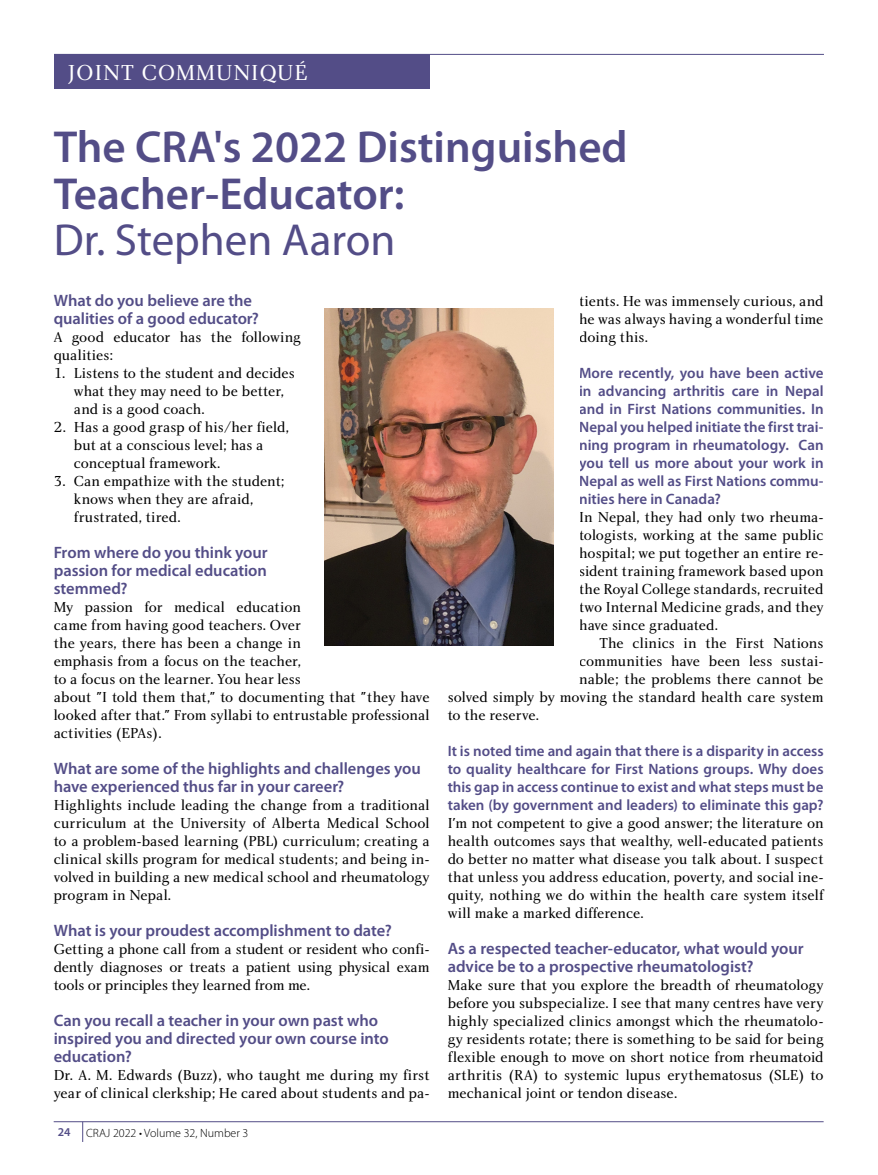
<style>
.page{position:relative;width:878px;height:1175px;background:#fff}
.page>*{position:absolute;margin:0;border:0;box-sizing:border-box;transform-origin:0 0}
.t1{font:600 45px/46.5px "Myriad Pro";color:#534d87}
.t2{font:45px "Myriad Pro";color:#534d87}
.t3{font:22.5px "Charlotte Book Plain";letter-spacing:.05em;color:#fff}
.t4{font:600 16.5px/18px "Myriad Pro";letter-spacing:-.005em;color:#534d87}
.t5{font:15px/18px "Charlotte Book Plain";color:#000}
.t6{font:600 15px/18px "Myriad Pro";color:#534d87;text-align:justify}
.t7{font:300 12px "Myriad Pro";color:#000}
.t8{font:600 12px "Myriad Pro";color:#534d87}
</style>
<div class="page">
<hr style="left:54px;top:54px;width:770px;height:1px;background:#534d87">
<div style="left:54px;top:54px;width:375px;height:35px;background:#534d87"></div>
<hr style="left:54px;top:1121px;width:769px;height:1px;background:#534d87">
<svg style="left:82px;top:1121px;width:1px;height:21px"></svg>
<img style="left:324px;top:308px;width:229px;height:337px">
<h2 class="t3" style="left:68px;top:59px;width:241px">JOINT COMMUNIQUÉ</h2>
<h1 class="t1" style="left:54px;top:125px;width:575px">The CRA's 2022 Distinguished<br>Teacher-Educator:</h1>
<h1 class="t2" style="left:54px;top:216px;width:343px">Dr. Stephen Aaron</h1>
<p class="t4" style="left:54px;top:292px;width:207px">What do you believe are the qualities of a good educator?</p>
<p class="t5" style="left:54px;top:328px;width:249px">A good educator has the following qualities:</p>
<p class="t5" style="left:74px;top:364px;width:222px;text-indent:-20px">1. Listens to the student and decides what they may need to be better, and is a good coach.</p>
<p class="t5" style="left:74px;top:418px;width:216px;text-indent:-20px">2. Has a good grasp of his/her field, but at a conscious level; has a conceptual framework.</p>
<p class="t5" style="left:74px;top:472px;width:212px;text-indent:-20px">3. Can empathize with the student; knows when they are afraid, frustrated, tired.</p>
<p class="t4" style="left:54px;top:544px;width:215px;text-align:justify">From where do you think your passion for medical education stemmed?</p>
<p class="t5" style="left:54px;top:598px;width:377px">My passion for medical education<br>came from having good teachers. Over<br>the years, there has been a change in<br>emphasis from a focus on the teacher,<br>to a focus on the learner. You hear less<br>about "I told them that," to documenting that "they have looked after that." From syllabi to entrustable professional activities (EPAs).</p>
<p class="t4" style="left:54px;top:760px;width:368px">What are some of the highlights and challenges you have experienced thus far in your career?</p>
<p class="t5" style="left:54px;top:796px;width:377px;text-align:justify">Highlights include leading the change from a traditional curriculum at the University of Alberta Medical School to a problem-based learning (PBL) curriculum; creating a clinical skills program for medical students; and being in&shy;volved in building a new medical school and rheumatology program in Nepal.</p>
<p class="t4" style="left:54px;top:922px;width:339px">What is your proudest accomplishment to date?</p>
<p class="t5" style="left:54px;top:940px;width:377px;text-align:justify">Getting a phone call from a student or resident who confi&shy;dently diagnoses or treats a patient using physical exam tools or principles they learned from me.</p>
<p class="t4" style="left:54px;top:1012px;width:336px">Can you recall a teacher in your own past who inspired you and directed your own course into education?</p>
<p class="t5" style="left:54px;top:1066px;width:377px">Dr. A. M. Edwards (Buzz), who taught me during my first year of clinical clerkship; He cared about students and pa-</p>
<p class="t8" style="left:58px;top:1125px;width:14px">24</p>
<p class="t7" style="left:86px;top:1126px;width:164px">CRAJ 2022 • Volume 32, Number 3</p>
<p class="t5" style="left:579px;top:292px;width:246px;text-align:justify">tients. He was immensely curious, and he was always having a wonderful time doing this.</p>
<p class="t6" style="left:579px;top:364px;width:246px">More recently, you have been active in advancing arthritis care in Nepal and in First Nations communities. In Nepal you helped initiate the first trai&shy;ning program in rheumatology. Can you tell us more about your work in Nepal as well as First Nations commu&shy;nities here in Canada?</p>
<p class="t5" style="left:579px;top:508px;width:246px;text-align:justify">In Nepal, they had only two rheuma&shy;tologists, working at the same public hospital; we put together an entire re&shy;sident training framework based upon the Royal College standards, recruited two Internal Medicine grads, and they have since graduated.</p>
<p class="t5" style="left:599px;top:634px;width:226px">The clinics in the First Nations</p>
<p class="t5" style="left:579px;top:652px;width:246px">communities have been less sustai-</p>
<p class="t5" style="left:579px;top:670px;width:246px">nable; the problems there cannot be</p>
<p class="t5" style="left:447px;top:688px;width:377px">solved simply by moving the standard health care system</p>
<p class="t5" style="left:447px;top:706px;width:93px">to the reserve.</p>
<p class="t6" style="left:447px;top:742px;width:377px">It is noted time and again that there is a disparity in access to quality healthcare for First Nations groups. Why does this gap in access continue to exist and what steps must be taken (by government and leaders) to eliminate this gap?</p>
<p class="t5" style="left:447px;top:814px;width:377px;text-align:justify">I'm not competent to give a good answer; the literature on health outcomes says that wealthy, well-educated patients do better no matter what disease you talk about. I suspect that unless you address education, poverty, and social ine&shy;quity, nothing we do within the health care system itself will make a marked difference.</p>
<p class="t4" style="left:447px;top:940px;width:357px">As a respected teacher-educator, what would your advice be to a prospective rheumatologist?</p>
<p class="t5" style="left:447px;top:976px;width:377px;text-align:justify">Make sure that you explore the breadth of rheumatology before you subspecialize. I see that many centres have very highly specialized clinics amongst which the rheumatolo&shy;gy residents rotate; there is something to be said for being flexible enough to move on short notice from rheumatoid arthritis (RA) to systemic lupus erythematosus (SLE) to mechanical joint or tendon disease.</p>
</div>
